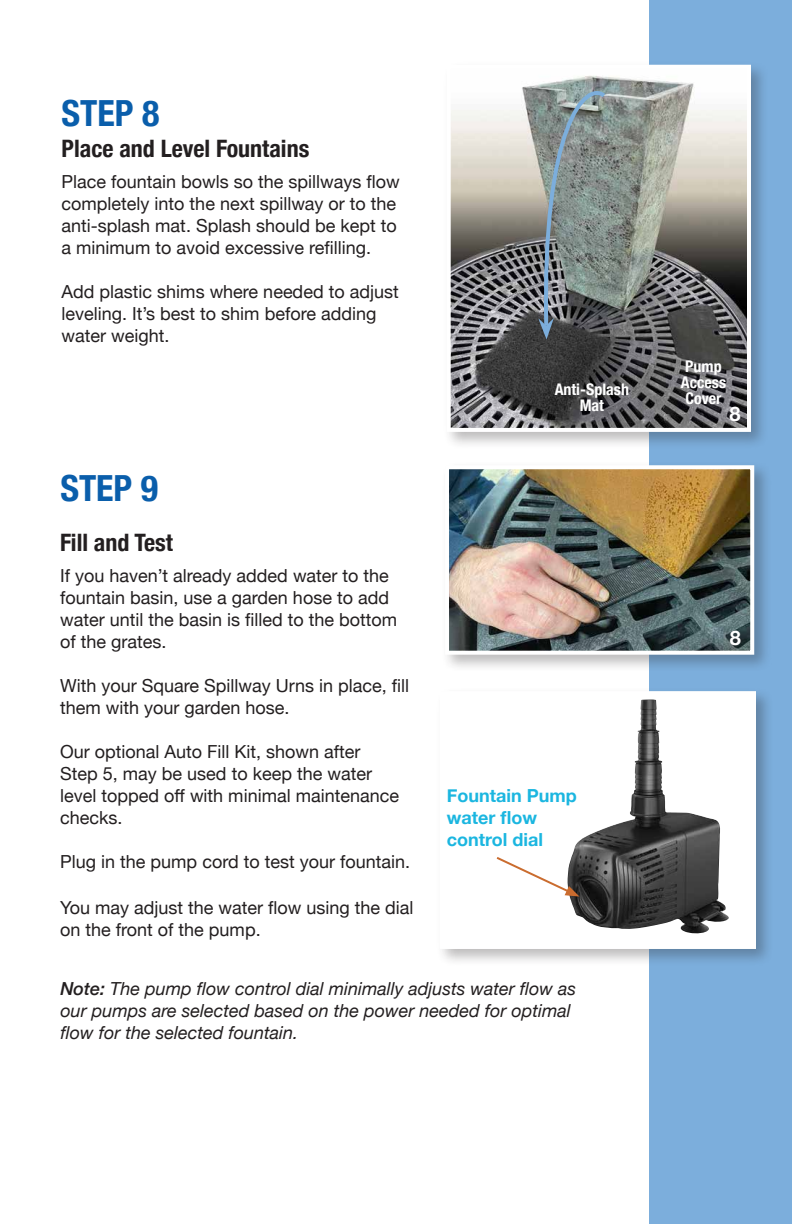
<style>
.page{position:relative;width:792px;height:1224px;background:#fff}
.page>*{position:absolute;margin:0;border:0;box-sizing:border-box;transform-origin:0 0}
.t1{font:700 condensed 36px "Helvetica Neue";color:#0a5eab}
.t2{font:700 condensed 24px "Helvetica Neue";color:#231f20}
.t3{font:700 20px "Helvetica Neue";color:#fff}
.t4{font:18px/22px "Helvetica Neue";color:#231f20}
.t5{font:italic 18px/22px "Helvetica Neue";color:#231f20}
.t6{font:700 18px/22px "Helvetica Neue";color:#1bb6e0}
.t7{font:700 condensed 16px/16px "Helvetica Neue";color:#fff;text-align:center}
.s1{font-weight:500}
</style>
<div class="page">
<div style="left:649px;top:0;width:143px;height:1224px;background:#7caedc"></div>
<div style="left:441px;top:461px;width:331px;height:211px;background:#231f20;opacity:.3"></div>
<img style="left:450px;top:470px;width:299px;height:180px">
<div style="left:445px;top:465px;width:309px;height:190px;border:4px solid #fff"></div>
<div style="left:436px;top:687px;width:338px;height:279px;background:#231f20;opacity:.3"></div>
<div style="left:442px;top:693px;width:312px;height:254px;background:#fff"></div>
<img style="left:570px;top:700px;width:159px;height:234px">
<div style="left:440px;top:691px;width:316px;height:258px;border:4px solid #fff"></div>
<svg style="left:496px;top:855px;width:83px;height:42px"></svg>
<div style="left:443px;top:61px;width:326px;height:389px;background:#231f20;opacity:.3"></div>
<img style="left:452px;top:70px;width:294px;height:357px">
<div style="left:447px;top:65px;width:304px;height:367px;border:4px solid #fff"></div>
<svg style="left:538px;top:81px;width:72px;height:259px;background:#7a8585"></svg>
<h1 class="t1" style="left:62px;top:83px;width:99px">STEP 8</h1>
<h2 class="t2" style="left:62px;top:129px;width:249px">Place and Level Fountains</h2>
<p class="t4" style="left:62px;top:172px;width:340px">Place fountain bowls so the spillways flow completely into the next spillway or to the anti-splash mat. Splash should be kept to a minimum to avoid excessive refilling.</p>
<p class="t4" style="left:62px;top:282px;width:339px">Add plastic shims where needed to adjust leveling. It’s best to shim before adding water weight.</p>
<h1 class="t1" style="left:60px;top:458px;width:99px">STEP 9</h1>
<h2 class="t2" style="left:60px;top:522px;width:114px">Fill and Test</h2>
<p class="t4" style="left:60px;top:565px;width:339px">If you haven’t already added water to the fountain basin, use a garden hose to add water until the basin is filled to the bottom of the grates.</p>
<p class="t4" style="left:60px;top:675px;width:350px">With your Square Spillway Urns in place, fill them with your garden hose.</p>
<p class="t4" style="left:60px;top:741px;width:340px">Our optional Auto Fill Kit, shown after<br>Step 5, may be used to keep the water level topped off with minimal maintenance checks.</p>
<p class="t4" style="left:60px;top:851px;width:351px">Plug in the pump cord to test your fountain.</p>
<p class="t4" style="left:60px;top:897px;width:355px">You may adjust the water flow using the dial on the front of the pump.</p>
<p class="t7" style="left:555px;top:380px;width:76px">Anti-Splash<br>Mat</p>
<p class="t6" style="left:447px;top:785px;width:131px">Fountain Pump water flow control dial</p>
<p class="t5" style="left:60px;top:979px;width:517px"><span class="s1">Note:</span> The pump flow control dial minimally adjusts water flow as our pumps are selected based on the power needed for optimal flow for the selected fountain.</p>
<p class="t7" style="left:681px;top:357px;width:47px;text-align:left">Pump<br>Access<br>Cover</p>
<p class="t3" style="left:730px;top:398px;width:13px">8</p>
<p class="t3" style="left:730px;top:622px;width:13px">8</p>
</div>
